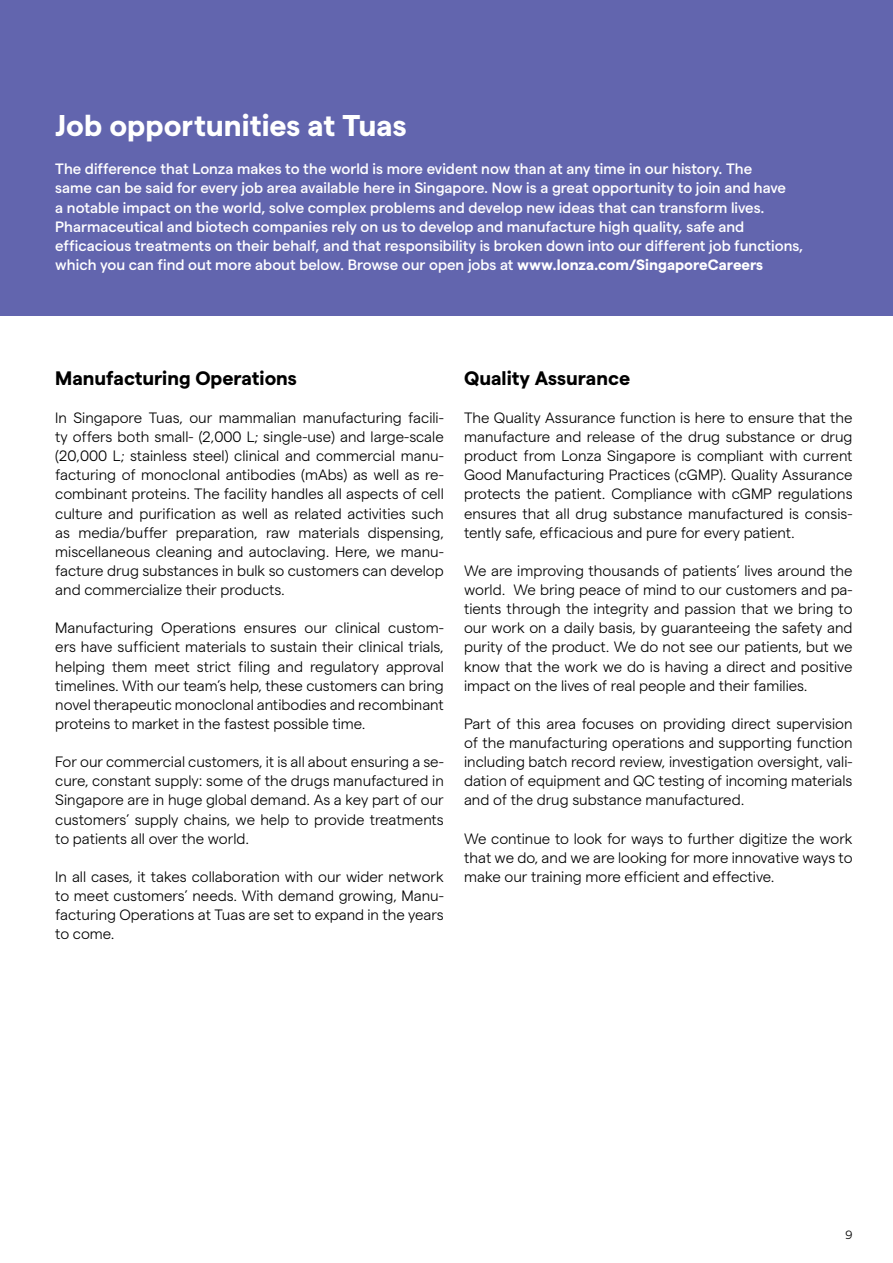
<style>
.page{position:relative;width:893px;height:1263px;background:#fff}
.page>*{position:absolute;margin:0;border:0;box-sizing:border-box;transform-origin:0 0}
.t1{font:700 30px "Matter";color:#fff}
.t2{font:700 19.5px "Matter";color:#000}
.t3{font:300 15px/19.2px "Matter";color:#000;text-align:justify}
.t4{font:500 15px/19.2px "Matter";color:#fff}
.t5{font:300 12px "Matter";color:#000}
.s1{font-weight:700}
</style>
<div class="page">
<div style="left:0;top:0;width:893px;height:316px;background:#6265ae"></div>
<h1 class="t1" style="left:55px;top:103px;width:353px">Job opportunities at Tuas</h1>
<p class="t4" style="left:55px;top:158px;width:749px">The difference that Lonza makes to the world is more evident now than at any time in our history. The<br>same can be said for every job area available here in Singapore. Now is a great opportunity to join and have<br>a notable impact on the world, solve complex problems and develop new ideas that can transform lives.<br>Pharmaceutical and biotech companies rely on us to develop and manufacture high quality, safe and efficacious treatments on their behalf, and that responsibility is broken down into our different job functions, which you can find out more about below. Browse our open jobs at <span class="s1">www.lonza.com/SingaporeCareers</span></p>
<h2 class="t2" style="left:55px;top:363px;width:243px">Manufacturing Operations</h2>
<p class="t3" style="left:55px;top:407px;width:390px">In Singapore Tuas, our mammalian manufacturing facili&shy;ty offers both small- (2,000 L; single-use) and large-scale (20,000 L; stainless steel) clinical and commercial manu&shy;facturing of monoclonal antibodies (mAbs) as well as re&shy;combinant proteins. The facility handles all aspects of cell culture and purification as well as related activities such as media/buffer preparation, raw materials dispensing, miscellaneous cleaning and autoclaving. Here, we manu&shy;facture drug substances in bulk so customers can develop and commercialize their products.</p>
<p class="t3" style="left:55px;top:617px;width:390px">Manufacturing Operations ensures our clinical custom&shy;ers have sufficient materials to sustain their clinical trials, helping them meet strict filing and regulatory approval timelines. With our team’s help, these customers can bring novel therapeutic monoclonal antibodies and recombinant proteins to market in the fastest possible time.</p>
<p class="t3" style="left:55px;top:751px;width:390px">For our commercial customers, it is all about ensuring a se&shy;cure, constant supply: some of the drugs manufactured in Singapore are in huge global demand. As a key part of our customers’ supply chains, we help to provide treatments to patients all over the world.</p>
<p class="t3" style="left:55px;top:866px;width:390px">In all cases, it takes collaboration with our wider network to meet customers’ needs. With demand growing, Manu&shy;facturing Operations at Tuas are set to expand in the years to come.</p>
<h2 class="t2" style="left:464px;top:363px;width:168px">Quality Assurance</h2>
<p class="t3" style="left:464px;top:407px;width:390px">The Quality Assurance function is here to ensure that the manufacture and release of the drug substance or drug product from Lonza Singapore is compliant with current Good Manufacturing Practices (cGMP). Quality Assurance protects the patient. Compliance with cGMP regulations ensures that all drug substance manufactured is consis&shy;tently safe, efficacious and pure for every patient.</p>
<p class="t3" style="left:464px;top:560px;width:390px">We are improving thousands of patients’ lives around the world. We bring peace of mind to our customers and pa&shy;tients through the integrity and passion that we bring to our work on a daily basis, by guaranteeing the safety and purity of the product. We do not see our patients, but we know that the work we do is having a direct and positive impact on the lives of real people and their families.</p>
<p class="t3" style="left:464px;top:713px;width:390px">Part of this area focuses on providing direct supervision of the manufacturing operations and supporting function including batch record review, investigation oversight, vali&shy;dation of equipment and QC testing of incoming materials and of the drug substance manufactured.</p>
<p class="t3" style="left:464px;top:828px;width:390px">We continue to look for ways to further digitize the work that we do, and we are looking for more innovative ways to make our training more efficient and effective.</p>
<p class="t5" style="left:846px;top:1226px;width:8px">9</p>
</div>
